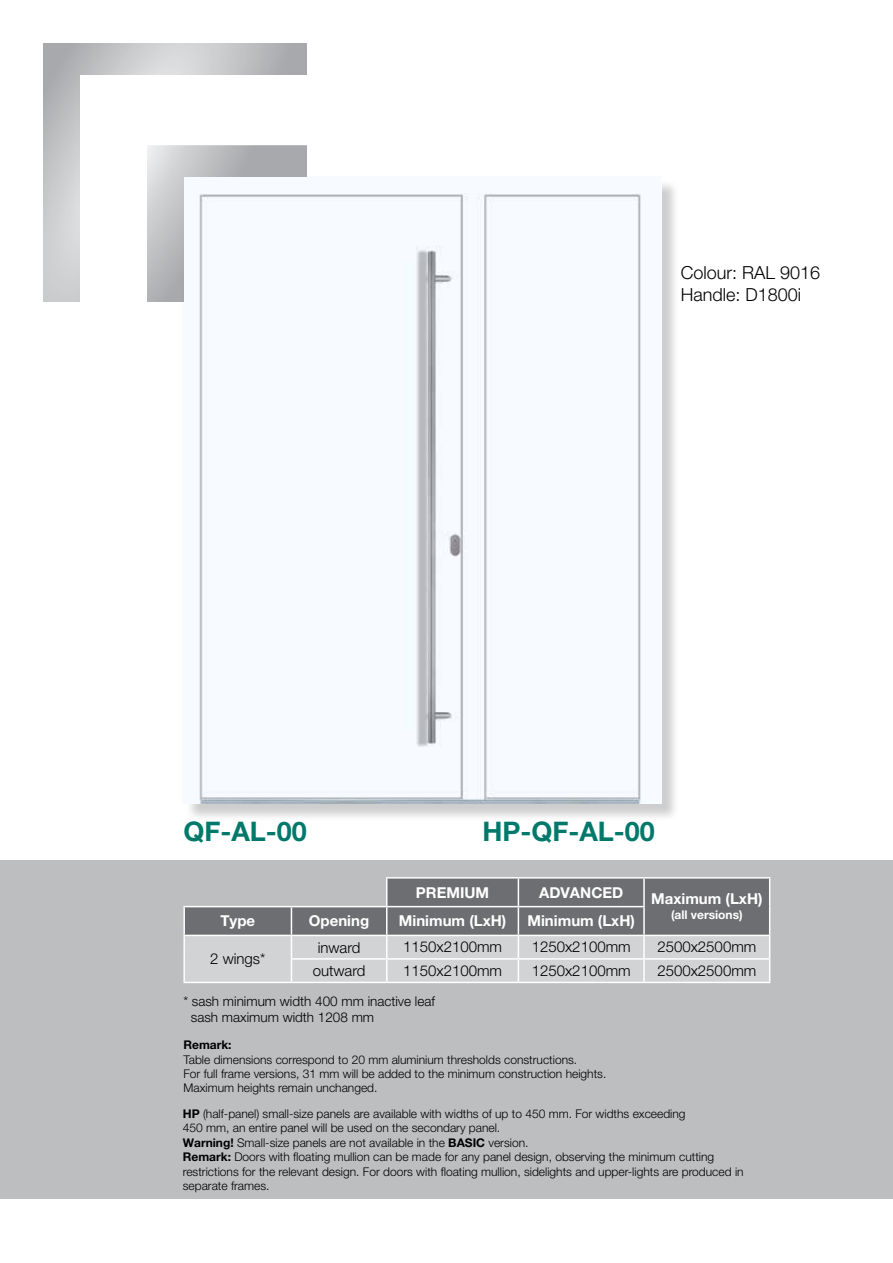
<style>
.page{position:relative;width:893px;height:1263px;background:#fff}
.page>*{position:absolute;margin:0;border:0;box-sizing:border-box;transform-origin:0 0}
.t1{font:700 27px "Helvetica Neue LT Pro";color:#00796b}
.t2{font:300 18px/21.6px "Helvetica Neue LT Pro";color:#000}
.t3{font:300 15px "Helvetica Neue LT Pro";color:#000}
.t4{font:700 15px "Helvetica Neue LT Pro";color:#fff}
.t5{font:300 13.5px/16.2px "Helvetica Neue LT Pro";color:#000}
.t6{font:300 12px/14.4px "Helvetica Neue LT Pro";color:#000}
.t7{font:700 12px "Helvetica Neue LT Pro";color:#fff}
.t8{font:700 12px "Helvetica Neue LT Pro";color:#000}
.s1{font-weight:700}
</style>
<div class="page">
<div style="left:0;top:860px;width:893px;height:338px;background:#bcbec0"></div>
<div style="left:185px;top:179px;width:495px;height:643px;background:#000;opacity:.2"></div>
<img style="left:183px;top:177px;width:478px;height:626px">
<hr style="left:386px;top:877px;width:132px;height:1px;background:#fff">
<hr style="left:518px;top:877px;width:126px;height:1px;background:#fff">
<hr style="left:644px;top:877px;width:126px;height:1px;background:#fff">
<hr style="left:183px;top:907px;width:2px;height:28px;background:#fff">
<hr style="left:183px;top:935px;width:108px;height:1px;background:#fff">
<hr style="left:183px;top:936px;width:2px;height:23px;background:#fff">
<hr style="left:183px;top:959px;width:2px;height:23px;background:#fff">
<hr style="left:183px;top:982px;width:108px;height:1px;background:#fff">
<hr style="left:291px;top:982px;width:96px;height:1px;background:#fff">
<hr style="left:387px;top:982px;width:131px;height:1px;background:#fff">
<hr style="left:518px;top:982px;width:126px;height:1px;background:#fff">
<hr style="left:644px;top:982px;width:126px;height:1px;background:#fff">
<svg style="left:184px;top:878px;width:586px;height:104px;background:#a6a7a9"></svg>
<hr style="left:183px;top:906px;width:108px;height:1px;background:#fff">
<hr style="left:291px;top:906px;width:96px;height:1px;background:#fff">
<h2 class="t2" style="left:681px;top:261px;width:141px">Colour: RAL 9016<br>Handle: D1800i</h2>
<h1 class="t1" style="left:183px;top:814px;width:125px">QF-AL-00</h1>
<h1 class="t1" style="left:482px;top:814px;width:174px">HP-QF-AL-00</h1>
<p class="t4" style="left:416px;top:883px;width:75px">PREMIUM</p>
<p class="t4" style="left:539px;top:883px;width:86px">ADVANCED</p>
<p class="t4" style="left:651px;top:890px;width:113px">Maximum (LxH)</p>
<p class="t7" style="left:671px;top:908px;width:73px">(all versions)</p>
<p class="t4" style="left:220px;top:912px;width:36px">Type</p>
<p class="t4" style="left:309px;top:912px;width:62px">Opening</p>
<p class="t4" style="left:399px;top:912px;width:109px">Minimum (LxH)</p>
<p class="t4" style="left:527px;top:912px;width:109px">Minimum (LxH)</p>
<p class="t3" style="left:210px;top:950px;width:57px">2 wings*</p>
<p class="t3" style="left:318px;top:938px;width:44px">inward</p>
<p class="t3" style="left:403px;top:938px;width:100px">1150x2100mm</p>
<p class="t3" style="left:532px;top:938px;width:100px">1250x2100mm</p>
<p class="t3" style="left:657px;top:938px;width:100px">2500x2500mm</p>
<p class="t3" style="left:313px;top:961px;width:54px">outward</p>
<p class="t3" style="left:403px;top:961px;width:100px">1150x2100mm</p>
<p class="t3" style="left:532px;top:961px;width:100px">1250x2100mm</p>
<p class="t3" style="left:657px;top:961px;width:100px">2500x2500mm</p>
<p class="t5" style="left:191px;top:992px;width:246px;text-indent:-8px">* sash minimum width 400 mm inactive leaf sash maximum width 1208 mm</p>
<p class="t8" style="left:183px;top:1037px;width:50px">Remark:</p>
<p class="t6" style="left:183px;top:1052px;width:424px">Table dimensions correspond to 20 mm aluminium thresholds constructions.<br>For full frame versions, 31 mm will be added to the minimum construction heights.<br>Maximum heights remain unchanged.</p>
<p class="t6" style="left:183px;top:1106px;width:562px"><span class="s1">HP</span> (half-panel) small-size panels are available with widths of up to 450 mm. For widths exceeding<br>450 mm, an entire panel will be used on the secondary panel.<br><span class="s1">Warning!</span> Small-size panels are not available in the <span class="s1">BASIC</span> version.<br><span class="s1">Remark:</span> Doors with floating mullion can be made for any panel design, observing the minimum cutting restrictions for the relevant design. For doors with floating mullion, sidelights and upper-lights are produced in separate frames.</p>
</div>
